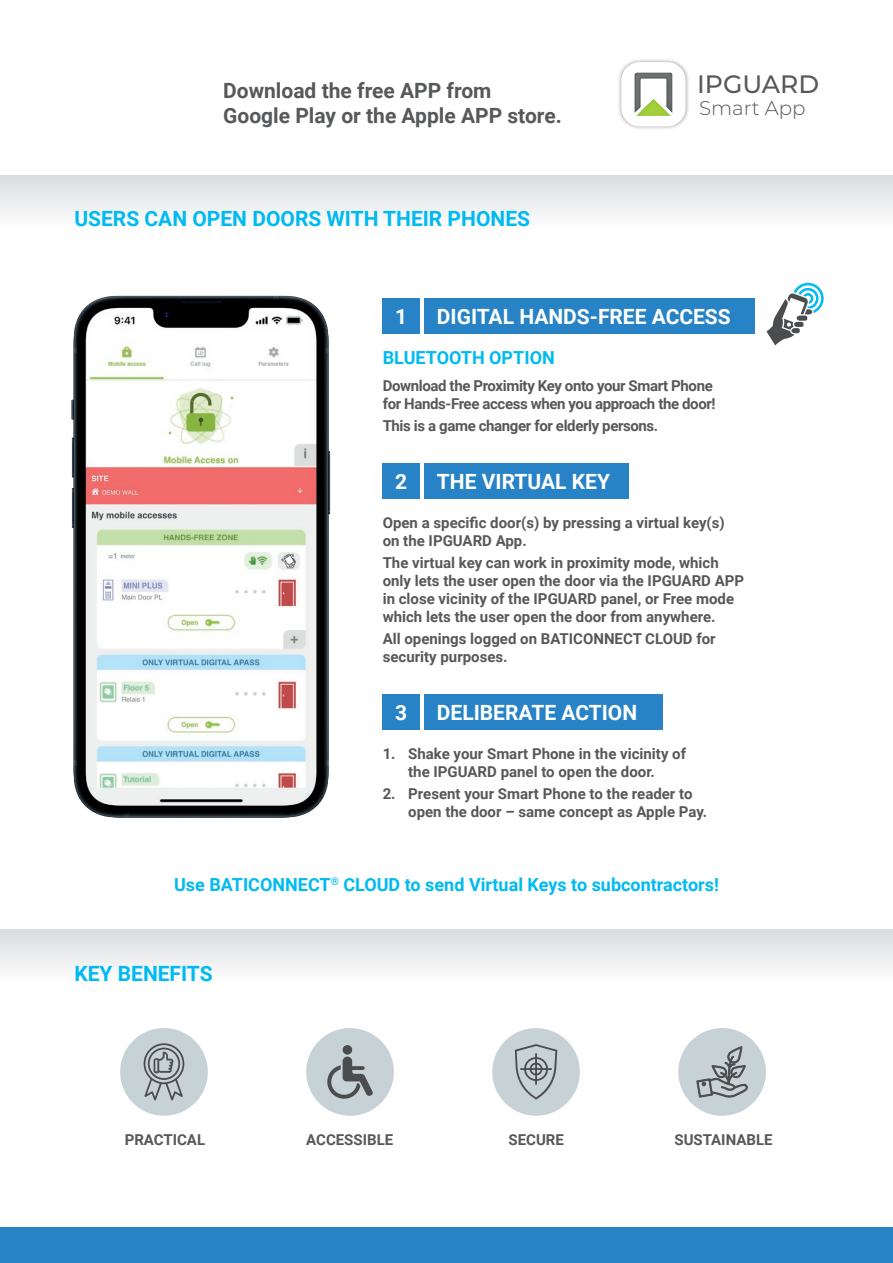
<style>
.page{position:relative;width:893px;height:1263px;background:#fff}
.page>*{position:absolute;margin:0;border:0;box-sizing:border-box;transform-origin:0 0}
.t1{font:500 25.05px "Montserrat";color:#57585a}
.t2{font:700 21px "Roboto";color:#fff}
.t3{font:700 21px/25.2px "Roboto";color:#57585a}
.t4{font:700 21px "Roboto";color:#00baf1}
.t5{font:300 19.8px "Montserrat";color:#57585a}
.t6{font:700 18px "Roboto";color:#00baf1}
.t7{font:700 15px/18px "Roboto";color:#57585a}
.t8{font:700 15px/18px "Roboto";letter-spacing:-.025em;color:#57585a}
</style>
<div class="page">
<div style="left:0;top:1228px;width:893px;height:35px;background:#2783c5"></div>
<div style="left:0;top:930px;width:893px;height:52px;background:linear-gradient(to bottom,#dbdcde,#fdfdfd)"></div>
<div style="left:0;top:175px;width:893px;height:53px;background:linear-gradient(to bottom,#dadbde,#fefefe)"></div>
<img style="left:619px;top:59px;width:70px;height:70px">
<div style="left:621px;top:62px;width:65px;height:64px;background:#fff;border-radius:18px"></div>
<img style="left:636px;top:113px;width:35px;height:3px">
<img style="left:635px;top:73px;width:37px;height:40px">
<svg style="left:766px;top:283px;width:58px;height:62px"></svg>
<img style="left:71px;top:295px;width:260px;height:523px">
<div style="left:383px;top:298px;width:37px;height:35px;background:#2783c5"></div>
<div style="left:383px;top:464px;width:37px;height:35px;background:#2783c5"></div>
<div style="left:383px;top:695px;width:37px;height:35px;background:#2783c5"></div>
<div style="left:424px;top:298px;width:331px;height:35px;background:#2783c5"></div>
<div style="left:424px;top:464px;width:204px;height:35px;background:#2783c5"></div>
<div style="left:424px;top:695px;width:238px;height:35px;background:#2783c5"></div>
<div style="left:120px;top:1028px;width:88px;height:88px;background:#c7d2d7;border-radius:50%"></div>
<svg style="left:144px;top:1043px;width:40px;height:58px"></svg>
<div style="left:306px;top:1028px;width:88px;height:88px;background:#c7d2d7;border-radius:50%"></div>
<svg style="left:327px;top:1045px;width:46px;height:54px"></svg>
<div style="left:678px;top:1028px;width:88px;height:88px;background:#c7d2d7;border-radius:50%"></div>
<svg style="left:696px;top:1046px;width:52px;height:52px"></svg>
<div style="left:492px;top:1028px;width:88px;height:88px;background:#c7d2d7;border-radius:50%"></div>
<svg style="left:515px;top:1044px;width:42px;height:56px"></svg>
<h2 class="t3" style="left:223px;top:77px;width:340px">Download the free APP from<br>Google Play or the Apple APP store.</h2>
<h1 class="t1" style="left:697px;top:66px;width:124px">IPGUARD</h1>
<h3 class="t5" style="left:699px;top:94px;width:108px">Smart App</h3>
<h2 class="t4" style="left:74px;top:204px;width:457px">USERS CAN OPEN DOORS WITH THEIR PHONES</h2>
<h2 class="t2" style="left:395px;top:301px;width:14px">1</h2>
<h2 class="t2" style="left:437px;top:301px;width:295px">DIGITAL HANDS-FREE ACCESS</h2>
<p class="t6" style="left:383px;top:345px;width:174px">BLUETOOTH OPTION</p>
<p class="t8" style="left:383px;top:376px;width:334px">Download the Proximity Key onto your Smart Phone for Hands-Free access when you approach the door!</p>
<p class="t8" style="left:383px;top:416px;width:277px">This is a game changer for elderly persons.</p>
<h2 class="t2" style="left:395px;top:467px;width:14px">2</h2>
<h2 class="t2" style="left:437px;top:467px;width:175px">THE VIRTUAL KEY</h2>
<p class="t7" style="left:383px;top:513px;width:344px">Open a specific door(s) by pressing a virtual key(s) on the IPGUARD App.</p>
<p class="t7" style="left:383px;top:553px;width:363px">The virtual key can work in proximity mode, which only lets the user open the door via the IPGUARD APP in close vicinity of the IPGUARD panel, or Free mode which lets the user open the door from anywhere.</p>
<p class="t7" style="left:383px;top:629px;width:334px">All openings logged on BATICONNECT CLOUD for security purposes.</p>
<h2 class="t2" style="left:395px;top:698px;width:14px">3</h2>
<h2 class="t2" style="left:437px;top:698px;width:202px">DELIBERATE ACTION</h2>
<p class="t7" style="left:383px;top:744px;width:305px;text-align:center">1. Shake your Smart Phone in the vicinity of the IPGUARD panel to open the door.</p>
<p class="t7" style="left:408px;top:784px;width:300px;text-indent:-26px">2. Present your Smart Phone to the reader to open the door – same concept as Apple Pay.</p>
<p class="t6" style="left:174px;top:871px;width:546px">Use BATICONNECT<sup>®</sup> CLOUD to send Virtual Keys to subcontractors!</p>
<h2 class="t4" style="left:74px;top:958px;width:140px">KEY BENEFITS</h2>
<p class="t7" style="left:125px;top:1130px;width:82px">PRACTICAL</p>
<p class="t7" style="left:306px;top:1130px;width:88px">ACCESSIBLE</p>
<p class="t7" style="left:509px;top:1130px;width:57px">SECURE</p>
<p class="t7" style="left:674px;top:1130px;width:100px">SUSTAINABLE</p>
</div>
